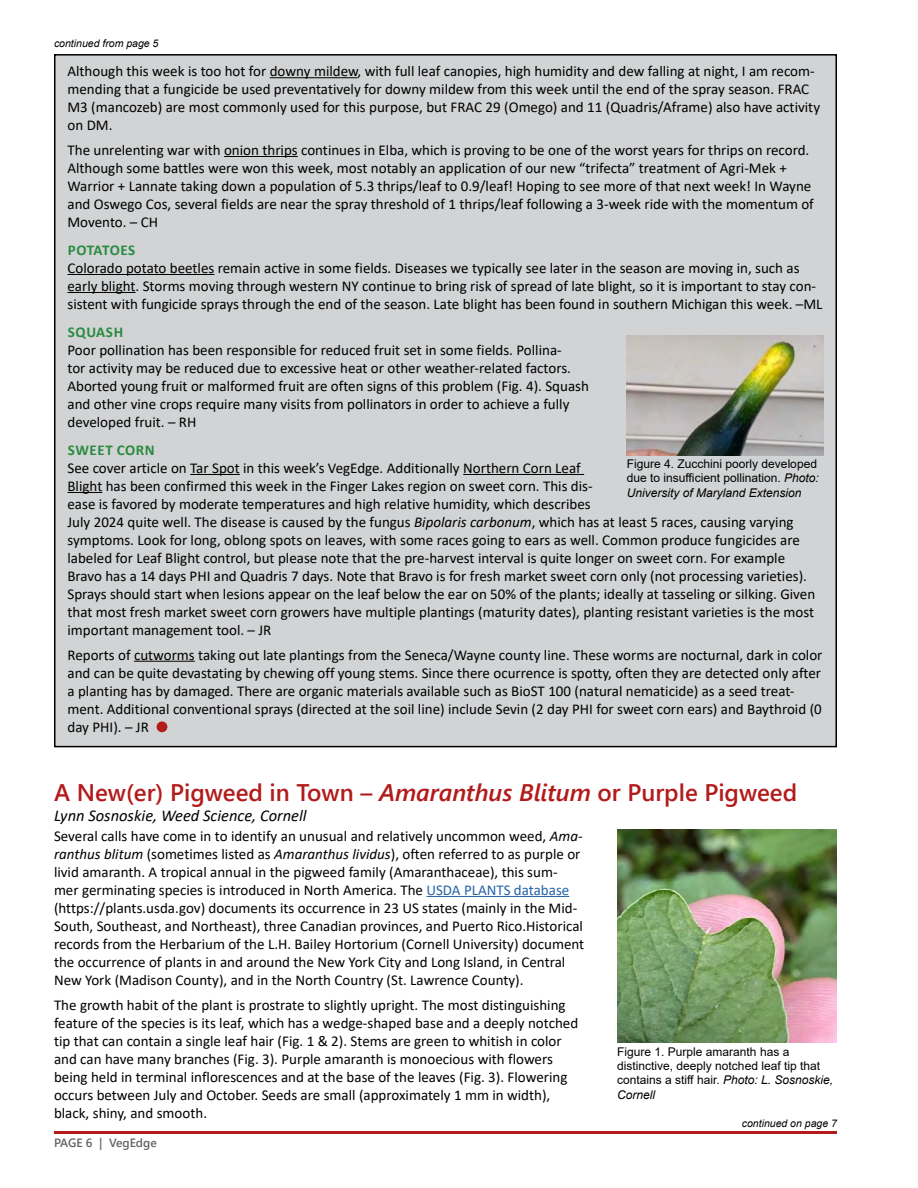
<style>
.page{position:relative;width:918px;height:1188px;background:#fff}
.page>*{position:absolute;margin:0;border:0;box-sizing:border-box;transform-origin:0 0}
.t1{font:24px "Webly Sleek UI Semibold";color:#b31b1b}
.t2{font:italic 16.5px "Calibri";color:#000}
.t3{font:15px/18px "Calibri";color:#000}
.t4{font:700 15px "Calibri";letter-spacing:.04em;color:#2a8b41}
.t5{font:700 15px "Calibri";letter-spacing:.015em;color:#2a8b41}
.t6{font:12px/14.4px "Arial";color:#000}
.t7{font:12px "Webly Sleek UI Semibold";color:#636466}
.t8{font:italic 10.5px "Arial";color:#000}
.s1{font-style:italic}
.s2{color:#2363a6}
</style>
<div class="page">
<div style="left:55px;top:55px;width:781px;height:692px;background:#d1d3d4"></div>
<hr style="left:270px;top:77px;width:88px;height:1px;background:#000">
<hr style="left:224px;top:156px;width:74px;height:1px;background:#000">
<hr style="left:68px;top:274px;width:146px;height:1px;background:#000">
<hr style="left:68px;top:292px;width:68px;height:1px;background:#000">
<hr style="left:190px;top:474px;width:50px;height:1px;background:#000">
<hr style="left:463px;top:474px;width:121px;height:1px;background:#000">
<hr style="left:68px;top:492px;width:34px;height:1px;background:#000">
<hr style="left:134px;top:661px;width:61px;height:1px;background:#000">
<img style="left:627px;top:336px;width:197px;height:120px">
<div style="left:157px;top:721px;width:10px;height:11px;background:#b31b1b;border-radius:50%"></div>
<hr style="left:426px;top:896px;width:143px;height:1px;background:#2363a6">
<img style="left:618px;top:829px;width:219px;height:214px">
<hr style="left:54px;top:1131px;width:783px;height:3px;background:#b31b1b">
<p class="t8" style="left:54px;top:37px;width:106px">continued from page 5</p>
<p class="t3" style="left:68px;top:62px;width:754px">Although this week is too hot for downy mildew, with full leaf canopies, high humidity and dew falling at night, I am recom&shy;mending that a fungicide be used preventatively for downy mildew from this week until the end of the spray season. FRAC M3 (mancozeb) are most commonly used for this purpose, but FRAC 29 (Omego) and 11 (Quadris/Aframe) also have activity on DM.</p>
<p class="t3" style="left:68px;top:140px;width:748px">The unrelenting war with onion thrips continues in Elba, which is proving to be one of the worst years for thrips on record.<br>Although some battles were won this week, most notably an application of our new “trifecta” treatment of Agri-Mek + Warrior + Lannate taking down a population of 5.3 thrips/leaf to 0.9/leaf! Hoping to see more of that next week! In Wayne and Oswego Cos, several fields are near the spray threshold of 1 thrips/leaf following a 3-week ride with the momentum of Movento. – CH</p>
<p class="t5" style="left:68px;top:239px;width:69px">POTATOES</p>
<p class="t3" style="left:68px;top:258px;width:756px">Colorado potato beetles remain active in some fields. Diseases we typically see later in the season are moving in, such as early blight. Storms moving through western NY continue to bring risk of spread of late blight, so it is important to stay con&shy;sistent with fungicide sprays through the end of the season. Late blight has been found in southern Michigan this week. –ML</p>
<p class="t4" style="left:68px;top:321px;width:57px">SQUASH</p>
<p class="t3" style="left:68px;top:340px;width:523px">Poor pollination has been responsible for reduced fruit set in some fields. Pollina-<br>tor activity may be reduced due to excessive heat or other weather-related factors.<br>Aborted young fruit or malformed fruit are often signs of this problem (Fig. 4). Squash and other vine crops require many visits from pollinators in order to achieve a fully developed fruit. – RH</p>
<p class="t4" style="left:68px;top:439px;width:89px">SWEET CORN</p>
<p class="t3" style="left:68px;top:458px;width:749px">See cover article on Tar Spot in this week’s VegEdge. Additionally Northern Corn Leaf<br>Blight has been confirmed this week in the Finger Lakes region on sweet corn. This dis-<br>ease is favored by moderate temperatures and high relative humidity, which describes<br>July 2024 quite well. The disease is caused by the fungus <span class="s1">Bipolaris carbonum</span>, which has at least 5 races, causing varying symptoms. Look for long, oblong spots on leaves, with some races going to ears as well. Common produce fungicides are labeled for Leaf Blight control, but please note that the pre-harvest interval is quite longer on sweet corn. For example Bravo has a 14 days PHI and Quadris 7 days. Note that Bravo is for fresh market sweet corn only (not processing varieties).<br>Sprays should start when lesions appear on the leaf below the ear on 50% of the plants; ideally at tasseling or silking. Given that most fresh market sweet corn growers have multiple plantings (maturity dates), planting resistant varieties is the most important management tool. – JR</p>
<p class="t3" style="left:68px;top:645px;width:757px">Reports of cutworms taking out late plantings from the Seneca/Wayne county line. These worms are nocturnal, dark in color and can be quite devastating by chewing off young stems. Since there ocurrence is spotty, often they are detected only after a planting has by damaged. There are organic materials available such as BioST 100 (natural nematicide) as a seed treat&shy;ment. Additional conventional sprays (directed at the soil line) include Sevin (2 day PHI for sweet corn ears) and Baythroid (0 day PHI). – JR</p>
<p class="t6" style="left:627px;top:457px;width:193px">Figure 4. Zucchini poorly developed due to insufficient pollination. <span class="s1">Photo:<br>University of Maryland Extension</span></p>
<h1 class="t1" style="left:54px;top:774px;width:745px">A New(er) Pigweed in Town – <span class="s1">Amaranthus Blitum</span> or Purple Pigweed</h1>
<p class="t2" style="left:54px;top:804px;width:254px">Lynn Sosnoskie, Weed Science, Cornell</p>
<p class="t3" style="left:54px;top:826px;width:532px">Several calls have come in to identify an unusual and relatively uncommon weed, <span class="s1">Ama&shy;ranthus blitum</span> (sometimes listed as <span class="s1">Amaranthus lividus</span>), often referred to as purple or livid amaranth. A tropical annual in the pigweed family (Amaranthaceae), this sum&shy;mer germinating species is introduced in North America. The <span class="s2">USDA PLANTS database </span>(https://plants.usda.gov) documents its occurrence in 23 US states (mainly in the Mid-South, Southeast, and Northeast), three Canadian provinces, and Puerto Rico.Historical records from the Herbarium of the L.H. Bailey Hortorium (Cornell University) document the occurrence of plants in and around the New York City and Long Island, in Central New York (Madison County), and in the North Country (St. Lawrence County).</p>
<p class="t3" style="left:54px;top:995px;width:526px">The growth habit of the plant is prostrate to slightly upright. The most distinguishing feature of the species is its leaf, which has a wedge-shaped base and a deeply notched tip that can contain a single leaf hair (Fig. 1 &amp; 2). Stems are green to whitish in color and can have many branches (Fig. 3). Purple amaranth is monoecious with flowers being held in terminal inflorescences and at the base of the leaves (Fig. 3). Flowering occurs between July and October. Seeds are small (approximately 1 mm in width), black, shiny, and smooth.</p>
<p class="t6" style="left:617px;top:1044px;width:217px">Figure 1. Purple amaranth has a distinctive, deeply notched leaf tip that contains a stiff hair. <span class="s1">Photo: L. Sosnoskie,<br>Cornell</span></p>
<p class="t8" style="left:742px;top:1117px;width:97px">continued on page 7</p>
<p class="t7" style="left:54px;top:1134px;width:104px">PAGE 6 | VegEdge</p>
</div>
